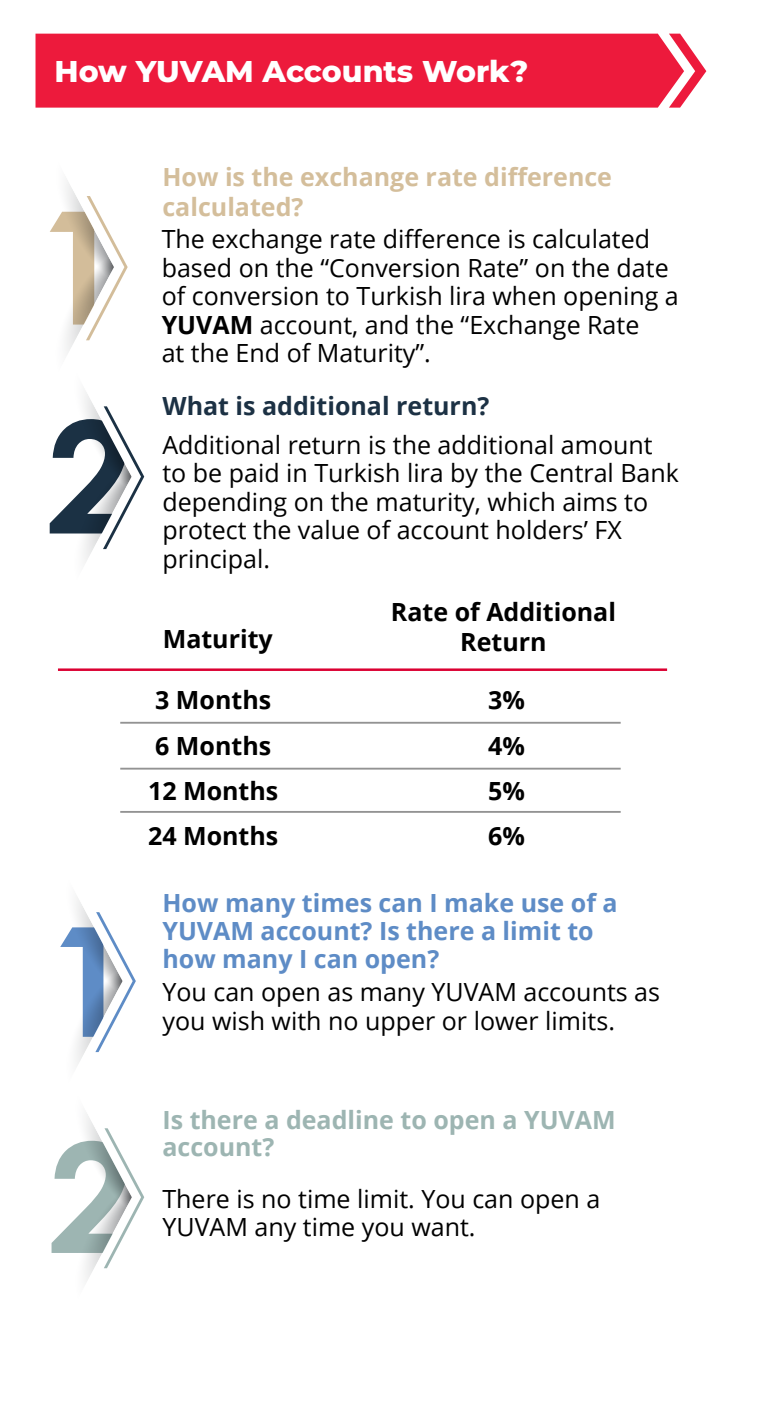
<style>
.page{position:relative;width:780px;height:1418px;background:#fff}
.page>*{position:absolute;margin:0;border:0;box-sizing:border-box;transform-origin:0 0}
.t1{font:800 30px "Montserrat";color:#fff}
.t2{font:25px/28.5px "Open Sans";color:#000}
.t3{font:700 25px/27.5px "Open Sans";color:#5e8cc6}
.t4{font:700 25px/45px "Open Sans";color:#000}
.t5{font:700 25px/30px "Open Sans";color:#d4be9b}
.t6{font:700 25px/27.5px "Open Sans";color:#9db5b2}
.t7{font:700 25px "Open Sans";color:#1c3144}
.s1{font-weight:700}
</style>
<div class="page">
<hr style="left:58px;top:668px;width:609px;height:3px;background:#db0032">
<hr style="left:120px;top:721px;width:500px;height:2px;background:#3c3c3c">
<hr style="left:120px;top:767px;width:500px;height:2px;background:#3c3c3c">
<hr style="left:120px;top:811px;width:500px;height:1px;background:#3c3c3c">
<svg style="left:50px;top:180px;width:95px;height:383px"></svg>
<svg style="left:60px;top:897px;width:76px;height:168px"></svg>
<svg style="left:52px;top:1113px;width:92px;height:169px"></svg>
<div style="left:35px;top:34px;width:634px;height:74px;background:#ed1a3c"></div>
<svg style="left:669px;top:34px;width:37px;height:74px"></svg>
<p class="t1" style="left:55px;top:49px;width:475px">How YUVAM Accounts Work?</p>
<p class="t5" style="left:162px;top:161px;width:451px">How is the exchange rate difference calculated?</p>
<p class="t2" style="left:162px;top:224px;width:518px">The exchange rate difference is calculated based on the “Conversion Rate” on the date of conversion to Turkish lira when opening a <span class="s1">YUVAM</span> account, and the “Exchange Rate<br>at the End of Maturity”.</p>
<p class="t7" style="left:162px;top:388px;width:328px">What is additional return?</p>
<p class="t2" style="left:162px;top:430px;width:518px">Additional return is the additional amount to be paid in Turkish lira by the Central Bank depending on the maturity, which aims to protect the value of account holders’ FX principal.</p>
<p class="t4" style="left:391px;top:596px;width:226px;line-height:30px;text-align:center">Rate of Additional<br>Return</p>
<p class="t4" style="left:163px;top:615px;width:111px">Maturity</p>
<p class="t4" style="left:148px;top:677px;width:132px">3 Months<br>6 Months<br>12 Months<br>24 Months</p>
<p class="t4" style="left:488px;top:677px;width:38px;text-align:justify">3% 4% 5% 6%</p>
<p class="t3" style="left:162px;top:889px;width:456px">How many times can I make use of a<br>YUVAM account? Is there a limit to how many I can open?</p>
<p class="t2" style="left:162px;top:977px;width:499px">You can open as many YUVAM accounts as you wish with no upper or lower limits.</p>
<p class="t6" style="left:162px;top:1105px;width:454px">Is there a deadline to open a YUVAM account?</p>
<p class="t2" style="left:162px;top:1183px;width:439px">There is no time limit. You can open a<br>YUVAM any time you want.</p>
</div>
